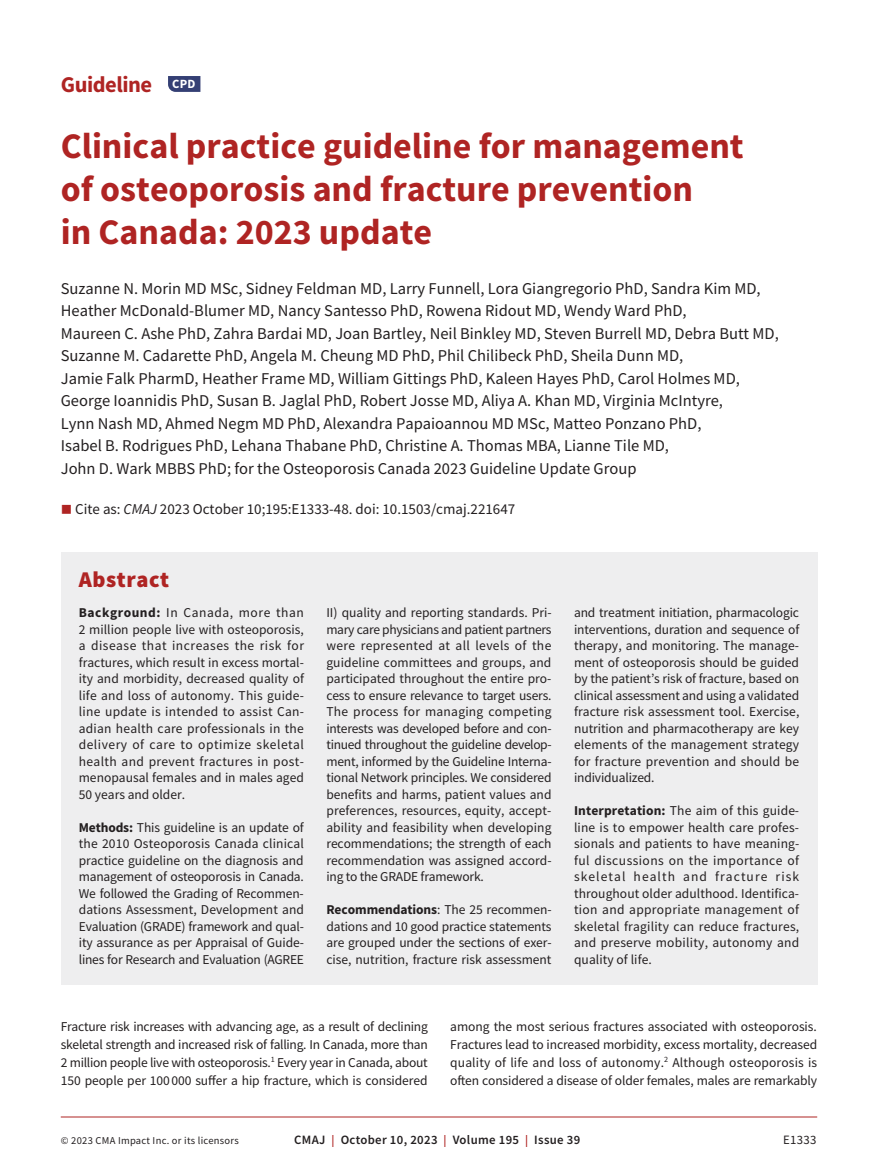
<style>
.page{position:relative;width:878px;height:1175px;background:#fff}
.page>*{position:absolute;margin:0;border:0;box-sizing:border-box;transform-origin:0 0}
.t1{font:700 36px/43.2px "Source Sans Pro";color:#af2423}
.t2{font:700 22.5px "Source Sans Pro";letter-spacing:-.02em;color:#af2423}
.t3{font:900 22.5px "Source Sans Pro";letter-spacing:.025em;color:#af2423}
.t4{font:16.5px/22.5px "Source Sans Pro";color:#231f20}
.t5{font:15px "Source Sans Pro";color:#231f20}
.t6{font:13.5px/16.5px "Source Sans Pro";color:#231f20;text-align:justify}
.t7{font:600 12.75px "Source Sans Pro";letter-spacing:.025em;color:#231f20}
.t8{font:12.75px "Source Sans Pro";letter-spacing:.025em;color:#231f20}
.t9{font:10.5px "Source Sans Pro";letter-spacing:.025em;color:#231f20}
.s1{color:#af2423}
.s2{font-style:italic}
.s3{font-weight:700}
.s4{font-size:12px;color:#af2423}
</style>
<div class="page">
<hr style="left:61px;top:1116px;width:756px;height:1px;background:#af2423">
<svg style="left:168px;top:76px;width:32px;height:16px"></svg>
<div style="left:61px;top:552px;width:756px;height:432px;background:#eeeeef"></div>
<h2 class="t2" style="left:61px;top:69px;width:136px">Guideline <sup>CPD</sup></h2>
<h1 class="t1" style="left:61px;top:123px;width:684px">Clinical practice guideline for management of osteoporosis and fracture prevention<br>in Canada: 2023 update</h1>
<p class="t4" style="left:61px;top:277px;width:719px">Suzanne N. Morin MD MSc, Sidney Feldman MD, Larry Funnell, Lora Giangregorio PhD, Sandra Kim MD, Heather McDonald-Blumer MD, Nancy Santesso PhD, Rowena Ridout MD, Wendy Ward PhD,<br>Maureen C. Ashe PhD, Zahra Bardai MD, Joan Bartley, Neil Binkley MD, Steven Burrell MD, Debra Butt MD, Suzanne M. Cadarette PhD, Angela M. Cheung MD PhD, Phil Chilibeck PhD, Sheila Dunn MD,<br>Jamie Falk PharmD, Heather Frame MD, William Gittings PhD, Kaleen Hayes PhD, Carol Holmes MD, George Ioannidis PhD, Susan B. Jaglal PhD, Robert Josse MD, Aliya A. Khan MD, Virginia McIntyre,<br>Lynn Nash MD, Ahmed Negm MD PhD, Alexandra Papaioannou MD MSc, Matteo Ponzano PhD,<br>Isabel B. Rodrigues PhD, Lehana Thabane PhD, Christine A. Thomas MBA, Lianne Tile MD,<br>John D. Wark MBBS PhD; for the Osteoporosis Canada 2023 Guideline Update Group</p>
<p class="t5" style="left:61px;top:499px;width:456px"><span class="s1">■</span> Cite as: <span class="s2">CMAJ</span> 2023 October 10;195:E1333-48. doi: 10.1503/cmaj.221647</p>
<h2 class="t3" style="left:79px;top:564px;width:92px">Abstract</h2>
<p class="t6" style="left:79px;top:604px;width:227px"><span class="s3">Background:</span> In Canada, more than 2 million people live with osteoporosis, a disease that increases the risk for fractures, which result in excess mortal&shy;ity and morbidity, decreased quality of life and loss of autonomy. This guide&shy;line update is intended to assist Can&shy;adian health care professionals in the delivery of care to optimize skeletal health and prevent fractures in post&shy;menopausal females and in males aged 50 years and older.</p>
<p class="t6" style="left:79px;top:819px;width:227px"><span class="s3">Methods:</span> This guideline is an update of the 2010 Osteoporosis Canada clinical practice guideline on the diagnosis and management of osteoporosis in Canada.<br>We followed the Grading of Recommen&shy;dations Assessment, Development and Evaluation (GRADE) framework and qual&shy;ity assurance as per Appraisal of Guide&shy;lines for Research and Evaluation (AGREE</p>
<p class="t6" style="left:326px;top:604px;width:227px">II) quality and reporting standards. Pri&shy;mary care physicians and patient partners were represented at all levels of the guideline committees and groups, and participated throughout the entire pro&shy;cess to ensure relevance to target users.<br>The process for managing competing interests was developed before and con&shy;tinued throughout the guideline develop&shy;ment, informed by the Guideline Interna&shy;tional Network principles. We considered benefits and harms, patient values and preferences, resources, equity, accept&shy;ability and feasibility when developing recommendations; the strength of each recommendation was assigned accord&shy;ing to the GRADE framework.</p>
<p class="t6" style="left:326px;top:901px;width:227px"><span class="s3">Recommendations</span>: The 25 recommen&shy;dations and 10 good practice statements are grouped under the sections of exer&shy;cise, nutrition, fracture risk assessment</p>
<p class="t6" style="left:574px;top:604px;width:227px">and treatment initiation, pharmacologic interventions, duration and sequence of therapy, and monitoring. The manage&shy;ment of osteoporosis should be guided by the patient’s risk of fracture, based on clinical assessment and using a validated fracture risk assessment tool. Exercise, nutrition and pharmacotherapy are key elements of the management strategy for fracture prevention and should be individualized.</p>
<p class="t6" style="left:574px;top:802px;width:227px"><span class="s3">Interpretation:</span> The aim of this guide&shy;line is to empower health care profes&shy;sionals and patients to have meaning&shy;ful discussions on the importance of skeletal health and fracture risk throughout older adulthood. Identifica&shy;tion and appropriate management of skeletal fragility can reduce fractures, and preserve mobility, autonomy and quality of life.</p>
<p class="t6" style="left:61px;top:1017px;width:368px;line-height:18px">Fracture risk increases with advancing age, as a result of declining skeletal strength and increased risk of falling. In Canada, more than 2 million people live with osteoporosis.<sup>1</sup> Every year in Canada, about 150 people per 100000 suffer a hip fracture, which is considered</p>
<p class="t6" style="left:450px;top:1017px;width:368px;line-height:18px">among the most serious fractures associated with osteoporosis.<br>Fractures lead to increased morbidity, excess mortality, decreased quality of life and loss of autonomy.<sup>2</sup> Although osteoporosis is often considered a disease of older females, males are remarkably</p>
<p class="t9" style="left:61px;top:1134px;width:179px">© 2023 CMA Impact Inc. or its licensors</p>
<p class="t7" style="left:294px;top:1131px;width:287px">CMAJ <span class="s4">|</span> October 10, 2023 <span class="s4">|</span> Volume 195 <span class="s4">|</span> Issue 39</p>
<p class="t8" style="left:783px;top:1132px;width:35px">E1333</p>
</div>
